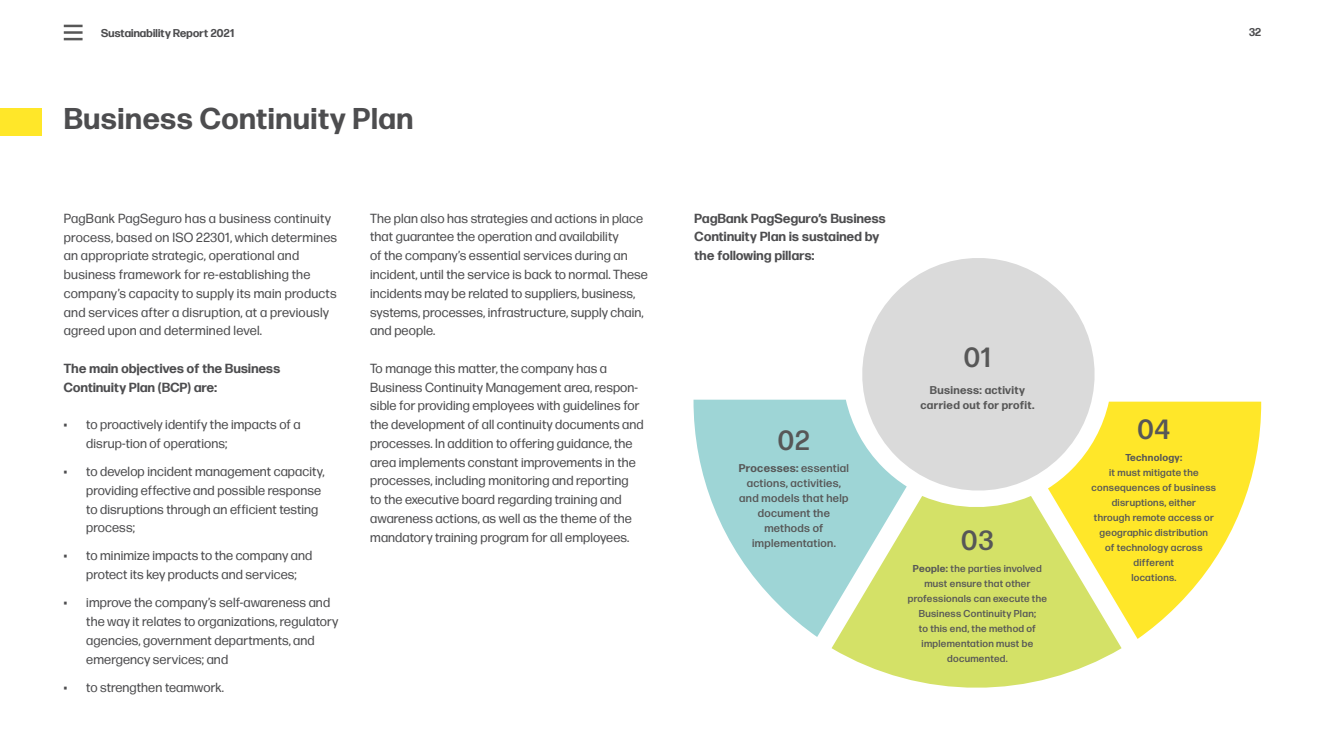
<style>
.page{position:relative;width:1325px;height:751px;background:#fff}
.page>*{position:absolute;margin:0;border:0;box-sizing:border-box;transform-origin:0 0}
.t1{font:700 30px "Forma DJR Text";letter-spacing:.02em;color:#4d4d4f}
.t2{font:500 27.75px "Forma DJR Text";letter-spacing:.03em;color:#575757}
.t3{font:13.12px/18.8px "Forma DJR Text";letter-spacing:.01em;color:#4d4d4f}
.t4{font:700 13.12px/18.8px "Forma DJR Display";letter-spacing:.03em;color:#4d4d4f}
.t5{font:500 11.25px/15px "Forma DJR Text";letter-spacing:.03em;color:#575757;text-align:center}
.t6{font:700 11.25px/15px "Forma DJR Text";letter-spacing:.03em;color:#575757;text-align:center}
.t7{font:700 11.25px "Forma DJR Display";letter-spacing:.02em;color:#4d4d4f}
.t8{font:500 10px/15px "Forma DJR Text";letter-spacing:.03em;color:#575757;text-align:center}
.t9{font:700 10px "Forma DJR Text";letter-spacing:.03em;color:#575757}
.s1{font-weight:700}
</style>
<div class="page">
<svg style="left:1106px;top:401px;width:155px;height:237px;fill:#ffe729"></svg>
<svg style="left:862px;top:258px;width:244px;height:237px;fill:#dadada"></svg>
<svg style="left:693px;top:399px;width:214px;height:237px;fill:#9ed5d6"></svg>
<svg style="left:831px;top:495px;width:290px;height:193px;fill:#d4e167"></svg>
<div style="left:0;top:108px;width:41px;height:27px;background:#ffe729"></div>
<svg style="left:64px;top:25px;width:19px;height:2px"></svg>
<hr style="left:64px;top:31px;width:19px;height:3px;background:#575757">
<svg style="left:64px;top:38px;width:19px;height:2px"></svg>
<p class="t7" style="left:101px;top:26px;width:134px">Sustainability Report 2021</p>
<p class="t7" style="left:1249px;top:25px;width:14px">32</p>
<h1 class="t1" style="left:64px;top:99px;width:351px">Business Continuity Plan</h1>
<p class="t3" style="left:64px;top:208px;width:275px">PagBank PagSeguro has a business continuity process, based on ISO 22301, which determines an appropriate strategic, operational and business framework for re-establishing the company’s capacity to supply its main products and services after a disruption, at a previously agreed upon and determined level.</p>
<p class="t4" style="left:64px;top:358px;width:218px">The main objectives of the Business<br>Continuity Plan (BCP) are:</p>
<p class="t3" style="left:86px;top:415px;width:216px;text-indent:-22px">• to proactively identify the impacts of a disrup-tion of operations;</p>
<p class="t3" style="left:86px;top:461px;width:240px;text-indent:-22px">• to develop incident management capacity, providing effective and possible response to disruptions through an efficient testing process;</p>
<p class="t3" style="left:64px;top:546px;width:250px;text-align:center">• to minimize impacts to the company and protect its key products and services;</p>
<p class="t3" style="left:86px;top:593px;width:254px;text-indent:-22px">• improve the company’s self-awareness and the way it relates to organizations, regulatory agencies, government departments, and emergency services; and</p>
<p class="t3" style="left:64px;top:677px;width:162px">• to strengthen teamwork.</p>
<p class="t3" style="left:370px;top:208px;width:279px">The plan also has strategies and actions in place that guarantee the operation and availability<br>of the company’s essential services during an incident, until the service is back to normal. These incidents may be related to suppliers, business, systems, processes, infrastructure, supply chain, and people.</p>
<p class="t3" style="left:370px;top:358px;width:275px">To manage this matter, the company has a Business Continuity Management area, respon&shy;sible for providing employees with guidelines for the development of all continuity documents and processes. In addition to offering guidance, the area implements constant improvements in the processes, including monitoring and reporting<br>to the executive board regarding training and awareness actions, as well as the theme of the mandatory training program for all employees.</p>
<p class="t4" style="left:695px;top:208px;width:193px">PagBank PagSeguro’s Business<br>Continuity Plan is sustained by the following pillars:</p>
<h2 class="t2" style="left:778px;top:422px;width:33px">02</h2>
<p class="t5" style="left:739px;top:460px;width:112px"><span class="s1">Processes:</span> essential actions, activities, and models that help document the methods of implementation.</p>
<h2 class="t2" style="left:964px;top:339px;width:29px">01</h2>
<p class="t6" style="left:920px;top:382px;width:116px">Business: activity carried out for profit.</p>
<h2 class="t2" style="left:961px;top:522px;width:34px">03</h2>
<p class="t8" style="left:908px;top:560px;width:141px"><span class="s1">People:</span> the parties involved must ensure that other professionals can execute the<br>Business Continuity Plan;<br>to this end, the method of implementation must be documented.</p>
<h2 class="t2" style="left:1137px;top:411px;width:34px">04</h2>
<p class="t9" style="left:1125px;top:451px;width:58px">Technology:</p>
<p class="t8" style="left:1091px;top:464px;width:126px">it must mitigate the consequences of business disruptions, either<br>through remote access or geographic distribution<br>of technology across different<br>locations.</p>
</div>
